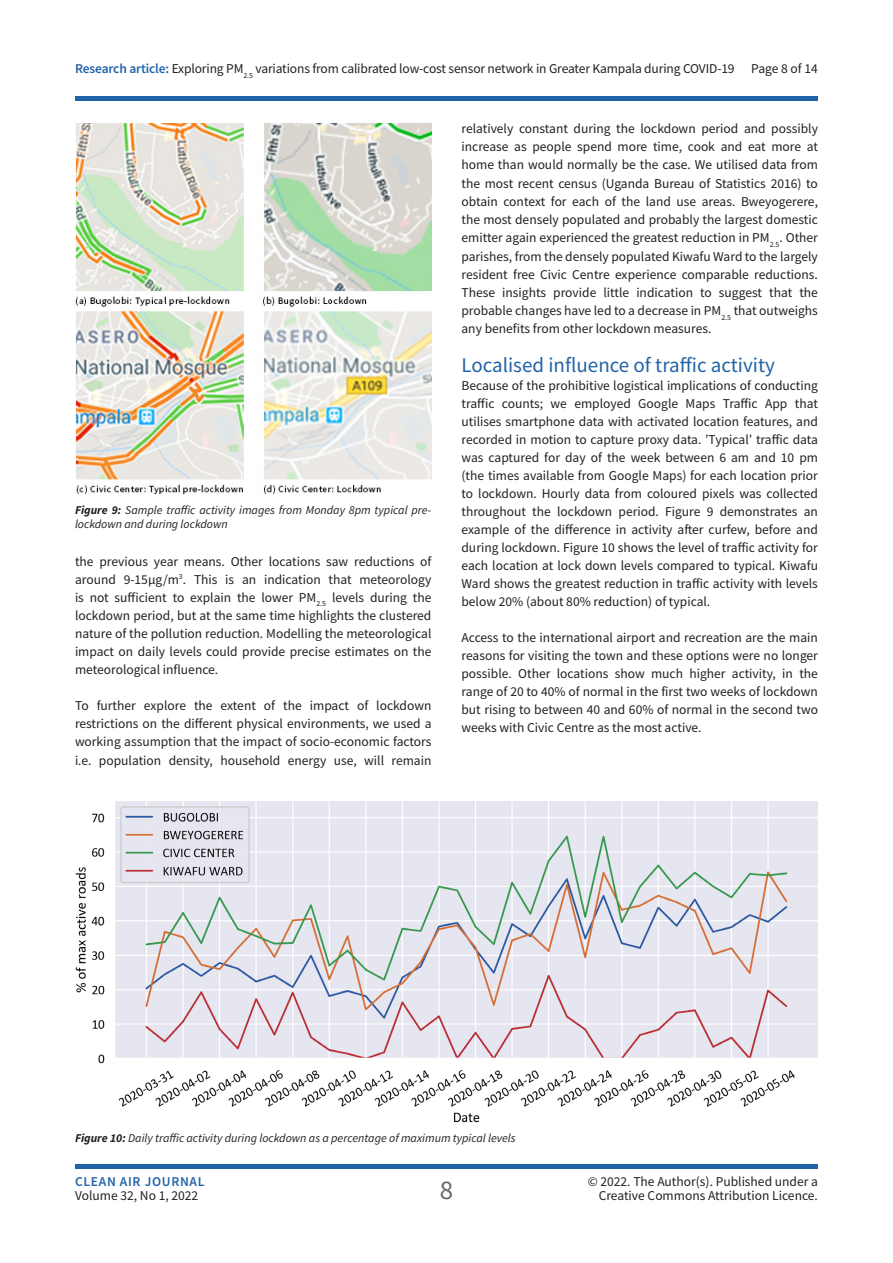
<style>
.page{position:relative;width:893px;height:1263px;background:#fff}
.page>*{position:absolute;margin:0;border:0;box-sizing:border-box;transform-origin:0 0}
.t1{font:27px "Source Sans Pro";color:#686868}
.t2{font:21px "Source Sans Pro";color:#2163a8}
.t3{font:13.5px/18px "Source Sans Pro";color:#231f20;text-align:justify}
.t4{font:600 13.5px "Source Sans Pro";letter-spacing:.05em;color:#2163a8}
.t5{font:italic 12px/13.5px "Source Sans Pro";color:#231f20}
.s1{font-weight:600;color:#2163a8}
.s2{font-weight:700}
</style>
<div class="page">
<hr style="left:75px;top:96px;width:743px;height:4px;background:#2163a8">
<div style="left:75px;top:1164px;width:743px;height:5px;background:#2163a8"></div>
<img style="left:75px;top:123px;width:356px;height:371px">
<img style="left:75px;top:801px;width:743px;height:321px">
<p class="t3" style="left:75px;top:60px;width:661px"><span class="s1">Research article:</span> Exploring PM<sub>2.5</sub> variations from calibrated low-cost sensor network in Greater Kampala during COVID-19</p>
<p class="t3" style="left:751px;top:60px;width:68px">Page 8 of 14</p>
<p class="t5" style="left:75px;top:503px;width:358px"><span class="s2">Figure 9:</span> Sample traffic activity images from Monday 8pm typical pre&shy;lockdown and during lockdown</p>
<p class="t3" style="left:75px;top:552px;width:358px">the previous year means. Other locations saw reductions of around 9-15µg/m<sup>3</sup>. This is an indication that meteorology is not sufficient to explain the lower PM<sub>2.5</sub> levels during the lockdown period, but at the same time highlights the clustered nature of the pollution reduction. Modelling the meteorological impact on daily levels could provide precise estimates on the meteorological influence.</p>
<p class="t3" style="left:75px;top:696px;width:358px">To further explore the extent of the impact of lockdown restrictions on the different physical environments, we used a working assumption that the impact of socio-economic factors i.e. population density, household energy use, will remain</p>
<p class="t3" style="left:461px;top:119px;width:358px">relatively constant during the lockdown period and possibly increase as people spend more time, cook and eat more at home than would normally be the case. We utilised data from the most recent census (Uganda Bureau of Statistics 2016) to obtain context for each of the land use areas. Bweyogerere, the most densely populated and probably the largest domestic emitter again experienced the greatest reduction in PM<sub>2.5</sub>. Other parishes, from the densely populated Kiwafu Ward to the largely resident free Civic Centre experience comparable reductions.<br>These insights provide little indication to suggest that the probable changes have led to a decrease in PM<sub>2.5</sub> that outweighs any benefits from other lockdown measures.</p>
<p class="t2" style="left:461px;top:352px;width:315px">Localised influence of traffic activity</p>
<p class="t3" style="left:461px;top:377px;width:358px">Because of the prohibitive logistical implications of conducting traffic counts; we employed Google Maps Traffic App that utilises smartphone data with activated location features, and recorded in motion to capture proxy data. ’Typical’ traffic data was captured for day of the week between 6 am and 10 pm (the times available from Google Maps) for each location prior to lockdown. Hourly data from coloured pixels was collected throughout the lockdown period. Figure 9 demonstrates an example of the difference in activity after curfew, before and during lockdown. Figure 10 shows the level of traffic activity for each location at lock down levels compared to typical. Kiwafu Ward shows the greatest reduction in traffic activity with levels below 20% (about 80% reduction) of typical.</p>
<p class="t3" style="left:461px;top:629px;width:358px">Access to the international airport and recreation are the main reasons for visiting the town and these options were no longer possible. Other locations show much higher activity, in the range of 20 to 40% of normal in the first two weeks of lockdown but rising to between 40 and 60% of normal in the second two weeks with Civic Centre as the most active.</p>
<p class="t5" style="left:75px;top:1131px;width:442px"><span class="s2">Figure 10:</span> Daily traffic activity during lockdown as a percentage of maximum typical levels</p>
<p class="t4" style="left:75px;top:1173px;width:131px">CLEAN AIR JOURNAL</p>
<p class="t3" style="left:75px;top:1186px;width:125px">Volume 32, No 1, 2022</p>
<h1 class="t1" style="left:440px;top:1172px;width:15px">8</h1>
<p class="t3" style="left:588px;top:1175px;width:232px;line-height:13.5px;text-align:right">© 2022. The Author(s). Published under a<br>Creative Commons Attribution Licence.</p>
</div>
